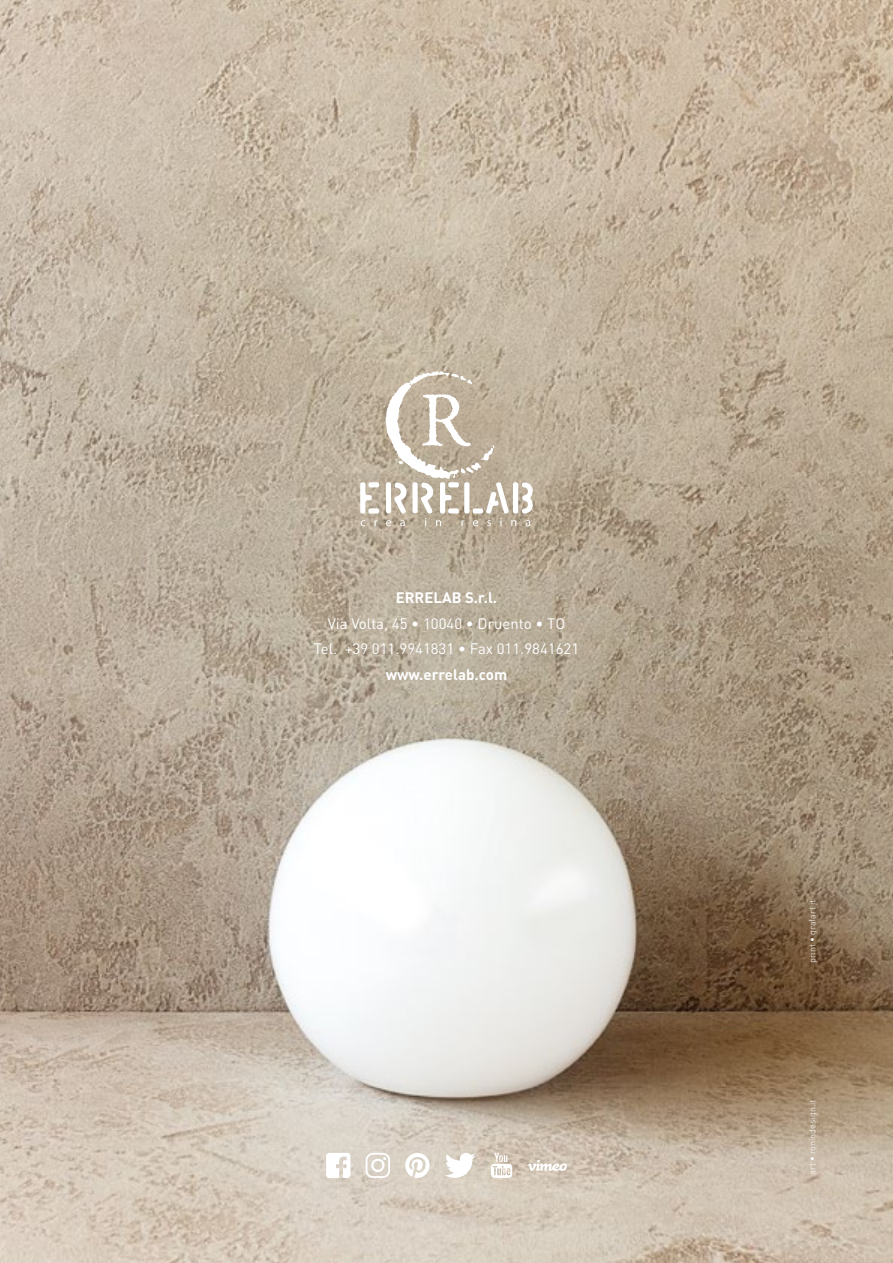
<style>
.page{position:relative;width:893px;height:1263px;background:#fff}
.page>*{position:absolute;margin:0;border:0;box-sizing:border-box;transform-origin:0 0}
.t1{font:15px/25.8px "FFDIN Pro";color:#fff;text-align:center}
.t2{font:700 15px "FFDIN Pro";color:#fff}
.t3{font:300 9px "FFDIN Pro";color:#fff}
</style>
<div class="page">
<img style="left:0;top:0;width:893px;height:1263px">
<svg style="left:360px;top:371px;width:173px;height:155px"></svg>
<svg style="left:366px;top:1153px;width:24px;height:25px"></svg>
<svg style="left:326px;top:1153px;width:24px;height:25px"></svg>
<svg style="left:405px;top:1153px;width:25px;height:25px"></svg>
<svg style="left:445px;top:1153px;width:31px;height:25px"></svg>
<svg style="left:527px;top:1159px;width:40px;height:12px"></svg>
<svg style="left:491px;top:1153px;width:21px;height:25px"></svg>
<p class="t2" style="left:396px;top:585px;width:103px">ERRELAB S.r.l.</p>
<p class="t1" style="left:314px;top:609px;width:267px">Via Volta, 45 • 10040 • Druento • TO<br>Tel. +39 011.9941831 • Fax 011.9841621</p>
<p class="t2" style="left:386px;top:662px;width:123px">www.errelab.com</p>
<p class="t3" style="left:805px;top:963px;width:65px;rotate:-90deg">print • grafart.it</p>
<p class="t3" style="left:805px;top:1175px;width:76px;rotate:-90deg">art • ronindesign.it</p>
</div>
